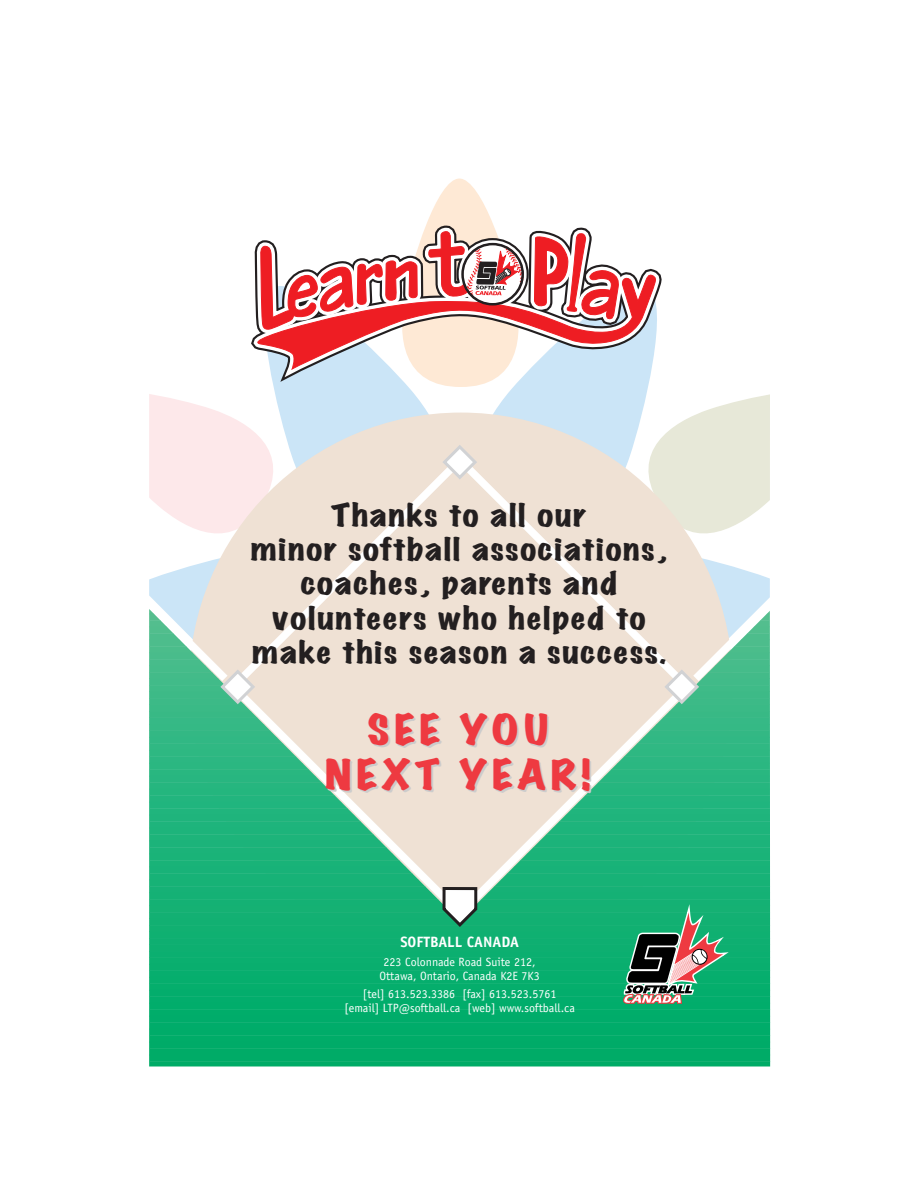
<style>
.page{position:relative;width:918px;height:1188px;background:#fff}
.page>*{position:absolute;margin:0;border:0;box-sizing:border-box;transform-origin:0 0}
.t1{font:37.5px/46.8px "Marker Felt Wide";letter-spacing:.11em;color:#ee3a41;text-align:center;scale:1.15 1}
.t2{font:28.5px/34.2px "Marker Felt Wide";letter-spacing:.055em;color:#231f20;text-align:center;scale:1.15 1}
.t3{font:700 15px "Officina Sans";color:#fff}
.t4{font:12px/14.4px "Officina Sans";color:#fff;text-align:center}
.s1{color:#ccc}
</style>
<div class="page">
<div style="left:149px;top:704px;width:621px;height:8px;background:#3aba86"></div>
<div style="left:149px;top:710px;width:621px;height:9px;background:#38b985"></div>
<div style="left:149px;top:717px;width:621px;height:8px;background:#36b986"></div>
<div style="left:149px;top:723px;width:621px;height:8px;background:#35b985"></div>
<div style="left:149px;top:730px;width:621px;height:8px;background:#33b884"></div>
<div style="left:149px;top:736px;width:621px;height:8px;background:#31b884"></div>
<div style="left:149px;top:743px;width:621px;height:8px;background:#30b883"></div>
<div style="left:149px;top:749px;width:621px;height:8px;background:#2eb882"></div>
<div style="left:149px;top:756px;width:621px;height:8px;background:#2cb782"></div>
<div style="left:149px;top:762px;width:621px;height:8px;background:#2bb781"></div>
<div style="left:149px;top:769px;width:621px;height:8px;background:#29b780"></div>
<div style="left:149px;top:775px;width:621px;height:8px;background:#28b680"></div>
<div style="left:149px;top:782px;width:621px;height:8px;background:#26b67f"></div>
<div style="left:149px;top:788px;width:621px;height:8px;background:#24b67e"></div>
<div style="left:149px;top:795px;width:621px;height:8px;background:#22b57e"></div>
<div style="left:149px;top:801px;width:621px;height:8px;background:#20b57e"></div>
<div style="left:149px;top:808px;width:621px;height:8px;background:#20b57d"></div>
<div style="left:149px;top:814px;width:621px;height:8px;background:#1fb47c"></div>
<div style="left:149px;top:821px;width:621px;height:8px;background:#1eb47c"></div>
<div style="left:149px;top:827px;width:621px;height:8px;background:#1db47b"></div>
<div style="left:149px;top:834px;width:621px;height:8px;background:#1db47a"></div>
<div style="left:149px;top:840px;width:621px;height:8px;background:#1cb37a"></div>
<div style="left:149px;top:847px;width:621px;height:8px;background:#1bb379"></div>
<div style="left:149px;top:853px;width:621px;height:8px;background:#1ab378"></div>
<div style="left:149px;top:860px;width:621px;height:8px;background:#19b378"></div>
<div style="left:149px;top:866px;width:621px;height:8px;background:#18b278"></div>
<div style="left:149px;top:873px;width:621px;height:8px;background:#17b277"></div>
<div style="left:149px;top:879px;width:621px;height:8px;background:#17b276"></div>
<div style="left:149px;top:886px;width:621px;height:8px;background:#16b176"></div>
<div style="left:149px;top:892px;width:621px;height:8px;background:#15b175"></div>
<div style="left:149px;top:899px;width:621px;height:8px;background:#14b174"></div>
<div style="left:149px;top:905px;width:621px;height:8px;background:#15b173"></div>
<div style="left:149px;top:912px;width:621px;height:8px;background:#13b073"></div>
<div style="left:149px;top:918px;width:621px;height:8px;background:#12b072"></div>
<div style="left:149px;top:925px;width:621px;height:8px;background:#11b071"></div>
<div style="left:149px;top:931px;width:621px;height:8px;background:#0fb071"></div>
<div style="left:149px;top:937px;width:621px;height:9px;background:#0eaf71"></div>
<div style="left:149px;top:944px;width:621px;height:8px;background:#0daf70"></div>
<div style="left:149px;top:950px;width:621px;height:9px;background:#0baf70"></div>
<div style="left:149px;top:957px;width:621px;height:8px;background:#0aaf6f"></div>
<div style="left:149px;top:963px;width:621px;height:8px;background:#09ae6e"></div>
<div style="left:149px;top:970px;width:621px;height:8px;background:#07ae6e"></div>
<div style="left:149px;top:976px;width:621px;height:8px;background:#06ae6d"></div>
<div style="left:149px;top:983px;width:621px;height:8px;background:#05ae6c"></div>
<div style="left:149px;top:989px;width:621px;height:8px;background:#03ad6c"></div>
<div style="left:149px;top:996px;width:621px;height:8px;background:#02ad6c"></div>
<div style="left:149px;top:1002px;width:621px;height:8px;background:#01ad6b"></div>
<div style="left:149px;top:1009px;width:621px;height:8px;background:#00ad6a"></div>
<div style="left:149px;top:1015px;width:621px;height:8px;background:#00ac6a"></div>
<div style="left:149px;top:1022px;width:621px;height:8px;background:#00ac6a"></div>
<div style="left:149px;top:1028px;width:621px;height:8px;background:#00ac69"></div>
<div style="left:149px;top:1035px;width:621px;height:8px;background:#00ac68"></div>
<div style="left:149px;top:1041px;width:621px;height:8px;background:#00ab68"></div>
<div style="left:149px;top:1048px;width:621px;height:8px;background:#00ab67"></div>
<div style="left:149px;top:1054px;width:621px;height:8px;background:#00ab67"></div>
<div style="left:149px;top:1061px;width:621px;height:5px;background:#00ab66"></div>
<svg style="left:223px;top:706px;width:474px;height:204px"></svg>
<svg style="left:443px;top:887px;width:34px;height:40px"></svg>
<svg style="left:623px;top:909px;width:111px;height:95px"></svg>
<svg style="left:149px;top:178px;width:621px;height:528px"></svg>
<h2 class="t2" style="left:251px;top:500px;width:363px">Thanks to all our<br>minor softball associations, coaches, parents and volunteers who helped to make this season a success.</h2>
<h1 class="t1" style="left:325px;top:709px;width:234px">SEE YOU<br>NEX<span class="s1">T YEAR!</span></h1>
<p class="t3" style="left:400px;top:936px;width:120px">SOFTBALL CANADA</p>
<p class="t4" style="left:379px;top:955px;width:162px">223 Colonnade Road Suite 212,<br>Ottawa, Ontario, Canada K2E 7K3</p>
<p class="t4" style="left:344px;top:987px;width:232px">[tel] 613.523.3386 [fax] 613.523.5761 [email] LTP@softball.ca [web] www.softball.ca</p>
</div>
